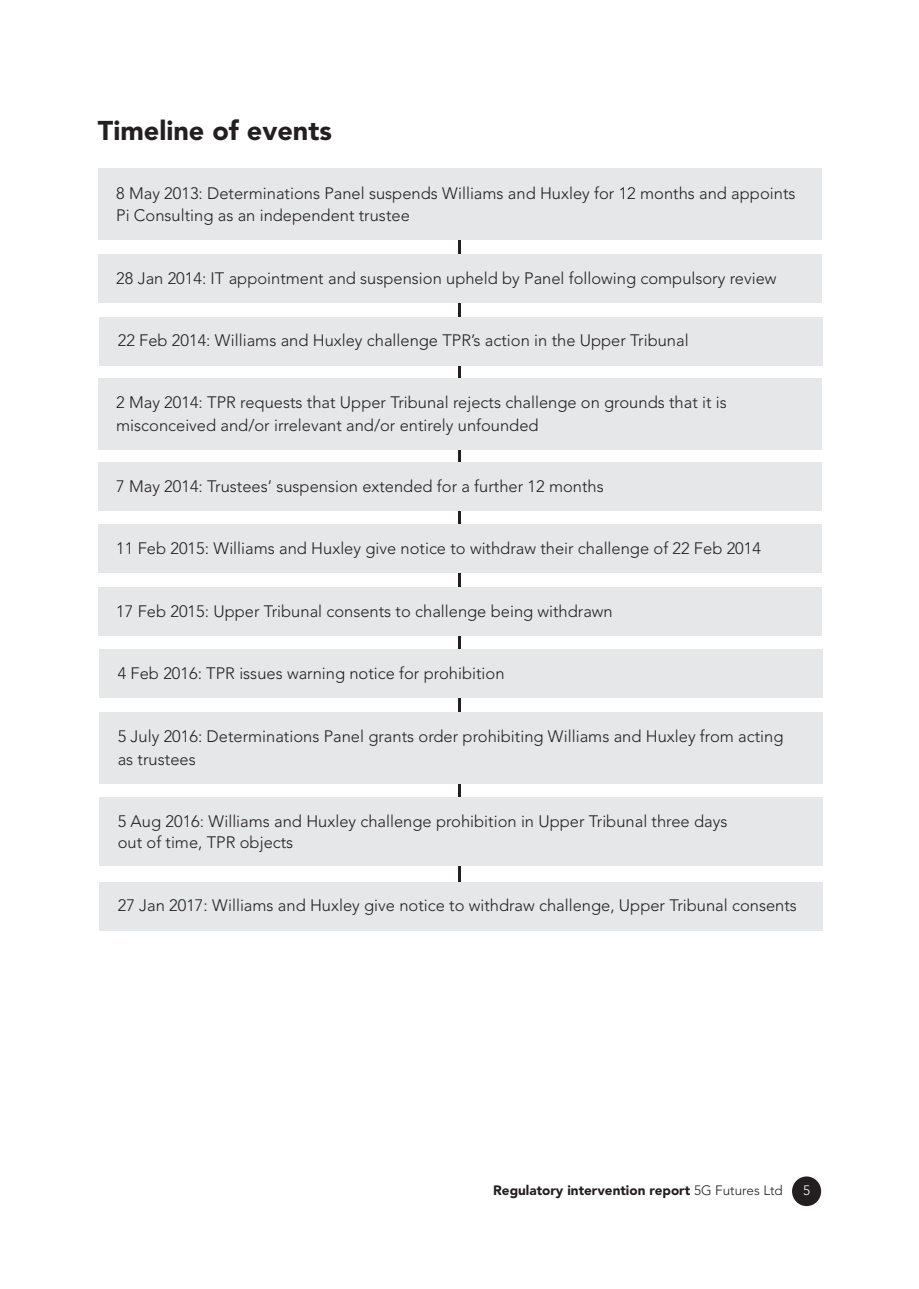
<style>
.page{position:relative;width:919px;height:1289px;background:#fff}
.page>*{position:absolute;margin:0;border:0;box-sizing:border-box;transform-origin:0 0}
.t1{font:900 27px "Avenir LT Std";color:#231f20}
.t2{font:300 16.5px/22.5px "Avenir LT Std";color:#231f20}
.t3{font:900 13.5px "Avenir LT Std";color:#231f20}
.t4{font:300 13.5px "Avenir LT Std";color:#fff}
.s1{font-weight:300}
</style>
<div class="page">
<div style="left:792px;top:1176px;width:29px;height:29px;background:#231f20;border-radius:50%"></div>
<hr style="left:458px;top:200px;width:3px;height:727px;background:#231f20">
<div style="left:98px;top:169px;width:723px;height:71px;background:#e6e7e9"></div>
<div style="left:98px;top:254px;width:723px;height:49px;background:#e6e7e9"></div>
<div style="left:98px;top:378px;width:723px;height:71px;background:#e6e7e9"></div>
<div style="left:98px;top:462px;width:723px;height:49px;background:#e6e7e9"></div>
<div style="left:99px;top:317px;width:723px;height:48px;background:#e6e7e9"></div>
<div style="left:98px;top:524px;width:723px;height:49px;background:#e6e7e9"></div>
<div style="left:99px;top:649px;width:723px;height:49px;background:#e6e7e9"></div>
<div style="left:98px;top:587px;width:723px;height:48px;background:#e6e7e9"></div>
<div style="left:99px;top:712px;width:723px;height:71px;background:#e6e7e9"></div>
<div style="left:99px;top:797px;width:723px;height:68px;background:#e6e7e9"></div>
<div style="left:99px;top:881px;width:723px;height:49px;background:#e6e7e9"></div>
<h1 class="t1" style="left:98px;top:114px;width:235px">Timeline of events</h1>
<p class="t2" style="left:116px;top:182px;width:680px">8 May 2013: Determinations Panel suspends Williams and Huxley for 12 months and appoints<br>Pi Consulting as an independent trustee</p>
<p class="t2" style="left:116px;top:267px;width:661px">28 Jan 2014: IT appointment and suspension upheld by Panel following compulsory review</p>
<p class="t2" style="left:118px;top:329px;width:572px">22 Feb 2014: Williams and Huxley challenge TPR’s action in the Upper Tribunal</p>
<p class="t2" style="left:116px;top:391px;width:612px">2 May 2014: TPR requests that Upper Tribunal rejects challenge on grounds that it is misconceived and/or irrelevant and/or entirely unfounded</p>
<p class="t2" style="left:116px;top:475px;width:489px">7 May 2014: Trustees’ suspension extended for a further 12 months</p>
<p class="t2" style="left:116px;top:537px;width:646px">11 Feb 2015: Williams and Huxley give notice to withdraw their challenge of 22 Feb 2014</p>
<p class="t2" style="left:116px;top:599px;width:498px">17 Feb 2015: Upper Tribunal consents to challenge being withdrawn</p>
<p class="t2" style="left:118px;top:662px;width:388px">4 Feb 2016: TPR issues warning notice for prohibition</p>
<p class="t2" style="left:118px;top:725px;width:667px">5 July 2016: Determinations Panel grants order prohibiting Williams and Huxley from acting as trustees</p>
<p class="t2" style="left:118px;top:811px;width:611px;line-height:21px">5 Aug 2016: Williams and Huxley challenge prohibition in Upper Tribunal three days out of time, TPR objects</p>
<p class="t2" style="left:118px;top:894px;width:680px">27 Jan 2017: Williams and Huxley give notice to withdraw challenge, Upper Tribunal consents</p>
<p class="t3" style="left:493px;top:1181px;width:291px">Regulatory intervention report <span class="s1">5G Futures Ltd</span></p>
<p class="t4" style="left:803px;top:1182px;width:9px">5</p>
</div>
